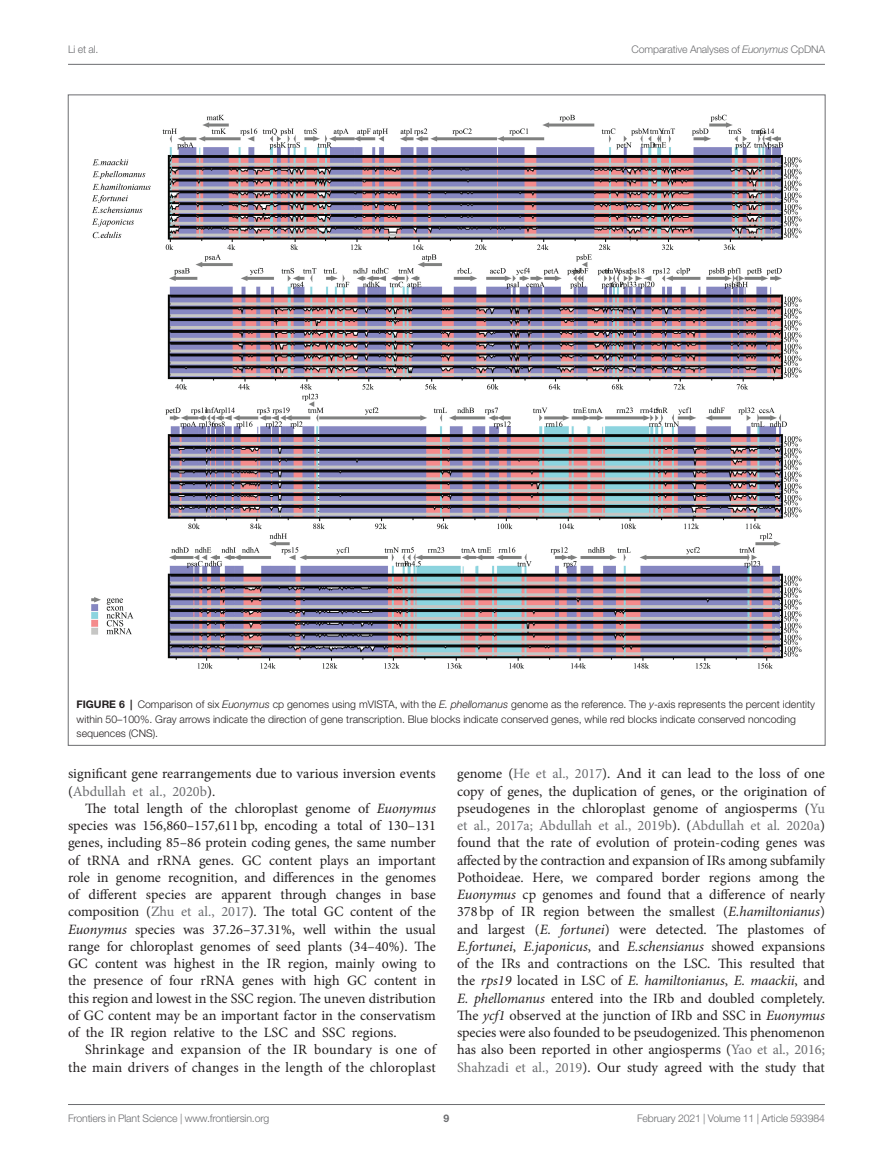
<style>
.page{position:relative;width:893px;height:1170px;background:#fff}
.page>*{position:absolute;margin:0;border:0;box-sizing:border-box;transform-origin:0 0}
.TEXT{font:14.25px/17.2px "Minion Pro";letter-spacing:.005em;color:#231f20;text-align:justify}
.TEXT_FLUSH{font:14.25px/17.2px "Minion Pro";color:#231f20}
.FIG_LEG{font:300 10.5px/14.2px "Helvetica Neue LT Std";color:#231f20}
.t1{font:300 10.5px "Helvetica Neue LT Std";letter-spacing:-.015em;color:#6c6d70}
.t2{font:700 10.5px "Helvetica Neue LT Std";color:#6c6d70}
.s1{font-style:italic}
.s2{font-weight:700}
.s3{color:#6c6d70}
</style>
<div class="page">
<hr style="left:68px;top:64px;width:757px;height:1px;background:#6c6d70">
<hr style="left:68px;top:1104px;width:757px;height:1px;background:#6c6d70">
<img style="left:91px;top:114px;width:711px;height:555px">
<p class="t1" style="left:68px;top:42px;width:32px">Li et al.</p>
<p class="t1" style="left:632px;top:42px;width:195px">Comparative Analyses of <span class="s1">Euonymus</span> CpDNA</p>
<p class="FIG_LEG" style="left:77px;top:697px;width:740px"><span class="s2">FIGURE 6 |</span> Comparison of six <span class="s1">Euonymus</span> cp genomes using mVISTA, with the <span class="s1">E. phellomanus</span> genome as the reference. The <span class="s1">y</span>-axis represents the percent identity within 50–100%. Gray arrows indicate the direction of gene transcription. Blue blocks indicate conserved genes, while red blocks indicate conserved noncoding sequences (CNS).</p>
<p class="TEXT_FLUSH" style="left:68px;top:765px;width:369px">significant gene rearrangements due to various inversion events (<span class="s3">Abdullah et al., 2020b</span>).</p>
<p class="TEXT" style="left:68px;top:799px;width:369px;text-indent:17px">The total length of the chloroplast genome of <span class="s1">Euonymus </span>species was 156,860–157,611bp, encoding a total of 130–131 genes, including 85–86 protein coding genes, the same number of tRNA and rRNA genes. GC content plays an important role in genome recognition, and differences in the genomes of different species are apparent through changes in base composition (<span class="s3">Zhu et al., 2017</span>). The total GC content of the <span class="s1">Euonymus</span> species was 37.26–37.31%, well within the usual range for chloroplast genomes of seed plants (34–40%). The GC content was highest in the IR region, mainly owing to the presence of four rRNA genes with high GC content in this region and lowest in the SSC region. The uneven distribution of GC content may be an important factor in the conservatism of the IR region relative to the LSC and SSC regions.</p>
<p class="TEXT" style="left:68px;top:1041px;width:369px;text-align:right">Shrinkage and expansion of the IR boundary is one of the main drivers of changes in the length of the chloroplast</p>
<p class="TEXT" style="left:457px;top:765px;width:369px">genome (<span class="s3">He et al., 2017</span>). And it can lead to the loss of one copy of genes, the duplication of genes, or the origination of pseudogenes in the chloroplast genome of angiosperms (<span class="s3">Yu et al., 2017a; Abdullah et al., 2019b</span>). (<span class="s3">Abdullah et al. 2020a</span>) found that the rate of evolution of protein-coding genes was affected by the contraction and expansion of IRs among subfamily Pothoideae. Here, we compared border regions among the <span class="s1">Euonymus</span> cp genomes and found that a difference of nearly 378bp of IR region between the smallest (<span class="s1">E.hamiltonianus</span>) and largest (<span class="s1">E. fortunei</span>) were detected. The plastomes of <span class="s1">E.fortunei</span>, <span class="s1">E.japonicus</span>, and <span class="s1">E.schensianus</span> showed expansions of the IRs and contractions on the LSC. This resulted that the <span class="s1">rps19</span> located in LSC of <span class="s1">E. hamiltonianus</span>, <span class="s1">E. maackii</span>, and <span class="s1">E. phellomanus</span> entered into the IRb and doubled completely.<br>The <span class="s1">ycf1</span> observed at the junction of IRb and SSC in <span class="s1">Euonymus </span>species were also founded to be pseudogenized. This phenomenon has also been reported in other angiosperms (<span class="s3">Yao et al., 2016; Shahzadi et al., 2019</span>). Our study agreed with the study that</p>
<p class="t1" style="left:68px;top:1111px;width:203px">Frontiers in Plant Science | www.frontiersin.org</p>
<p class="t2" style="left:444px;top:1111px;width:7px">9</p>
<p class="t1" style="left:637px;top:1111px;width:189px">February 2021 | Volume 11 | Article 593984</p>
</div>
